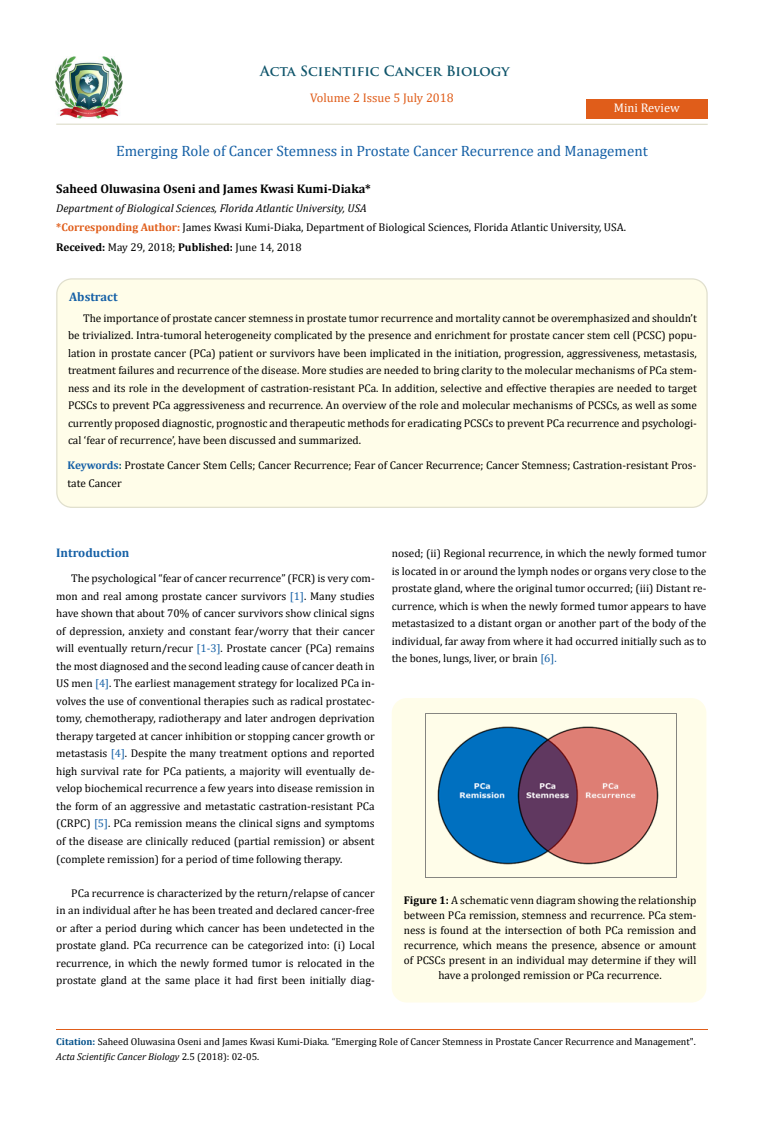
<style>
.page{position:relative;width:764px;height:1127px;background:#fff}
.page>*{position:absolute;margin:0;border:0;box-sizing:border-box;transform-origin:0 0}
.t1{font:15px "Cambria";color:#1560a6}
.t2{font:700 13.75px "Trajan Pro";color:#0e546a}
.t3{font:700 12.5px "Cambria";color:#000}
.t4{font:12.5px "Cambria";color:#e05d1a}
.t5{font:700 12.5px "Cambria";color:#1560a6}
.t6{font:12.5px "Cambria";color:#fff}
.t7{font:11.25px/17.5px "Cambria";color:#000;text-align:justify}
.t8{font:10px/15px "Cambria";color:#000}
.s1{font-style:italic}
.s2{font-weight:700;color:#e05d1a}
.s3{font-weight:700}
.s4{font-weight:700;color:#1560a6}
.s5{font-weight:700;color:#0e546a}
.s6{color:#1560a6}
.s7{font-weight:700;color:#035089}
</style>
<div class="page">
<img style="left:56px;top:57px;width:66px;height:61px">
<div style="left:586px;top:99px;width:121px;height:19px;background:#e05d1a"></div>
<div style="left:57px;top:279px;width:650px;height:228px;background:#fffde9;border-radius:15px"></div>
<div style="left:56px;top:278px;width:651px;height:230px;border:1px solid #e0dfcd;border-radius:15px"></div>
<div style="left:392px;top:698px;width:314px;height:304px;background:#fffde9;border-radius:15px"></div>
<img style="left:426px;top:713px;width:251px;height:163px">
<hr style="left:56px;top:1029px;width:651px;height:1px;background:#e05d1a">
<hr style="left:56px;top:123px;width:651px;height:2px;background:#e0dfcd">
<p class="t2" style="left:260px;top:62px;width:251px">Acta Scientific Cancer Biology</p>
<p class="t4" style="left:310px;top:91px;width:145px">Volume 2 Issue 5 July 2018</p>
<p class="t6" style="left:614px;top:100px;width:67px">Mini Review</p>
<h1 class="t1" style="left:116px;top:142px;width:533px">Emerging Role of Cancer Stemness in Prostate Cancer Recurrence and Management</h1>
<p class="t3" style="left:56px;top:180px;width:316px">Saheed Oluwasina Oseni and James Kwasi Kumi-Diaka*</p>
<p class="t7" style="left:56px;top:198px;width:571px;line-height:19px"><span class="s1">Department of Biological Sciences, Florida Atlantic University, USA<br></span><span class="s2">*Corresponding Author:</span> James Kwasi Kumi-Diaka, Department of Biological Sciences, Florida Atlantic University, USA.</p>
<p class="t7" style="left:56px;top:238px;width:247px"><span class="s3">Received:</span> May 29, 2018; <span class="s3">Published:</span> June 14, 2018</p>
<p class="t5" style="left:69px;top:287px;width:50px">Abstract</p>
<p class="t7" style="left:68px;top:309px;width:630px;text-indent:15px">The importance of prostate cancer stemness in prostate tumor recurrence and mortality cannot be overemphasized and shouldn’t be trivialized. Intra-tumoral heterogeneity complicated by the presence and enrichment for prostate cancer stem cell (PCSC) popu&shy;lation in prostate cancer (PCa) patient or survivors have been implicated in the initiation, progression, aggressiveness, metastasis, treatment failures and recurrence of the disease. More studies are needed to bring clarity to the molecular mechanisms of PCa stem&shy;ness and its role in the development of castration-resistant PCa. In addition, selective and effective therapies are needed to target PCSCs to prevent PCa aggressiveness and recurrence. An overview of the role and molecular mechanisms of PCSCs, as well as some currently proposed diagnostic, prognostic and therapeutic methods for eradicating PCSCs to prevent PCa recurrence and psychologi&shy;cal ‘fear of recurrence’, have been discussed and summarized.</p>
<p class="t7" style="left:68px;top:456px;width:630px"><span class="s4">Keywords</span><span class="s5">:</span> Prostate Cancer Stem Cells; Cancer Recurrence; Fear of Cancer Recurrence; Cancer Stemness; Castration-resistant Pros&shy;tate Cancer</p>
<p class="t5" style="left:56px;top:543px;width:75px">Introduction</p>
<p class="t7" style="left:56px;top:569px;width:320px;text-indent:15px">The psychological “fear of cancer recurrence” (FCR) is very com&shy;mon and real among prostate cancer survivors <span class="s6">[1]</span>. Many studies have shown that about 70% of cancer survivors show clinical signs of depression, anxiety and constant fear/worry that their cancer will eventually return/recur <span class="s6">[1-3]</span>. Prostate cancer (PCa) remains the most diagnosed and the second leading cause of cancer death in US men <span class="s6">[4]</span>. The earliest management strategy for localized PCa in&shy;volves the use of conventional therapies such as radical prostatec&shy;tomy, chemotherapy, radiotherapy and later androgen deprivation therapy targeted at cancer inhibition or stopping cancer growth or metastasis <span class="s6">[4]</span>. Despite the many treatment options and reported high survival rate for PCa patients, a majority will eventually de&shy;velop biochemical recurrence a few years into disease remission in the form of an aggressive and metastatic castration-resistant PCa (CRPC) <span class="s6">[5]</span>. PCa remission means the clinical signs and symptoms of the disease are clinically reduced (partial remission) or absent (complete remission) for a period of time following therapy.</p>
<p class="t7" style="left:56px;top:883px;width:320px;text-indent:15px">PCa recurrence is characterized by the return/relapse of cancer in an individual after he has been treated and declared cancer-free or after a period during which cancer has been undetected in the prostate gland. PCa recurrence can be categorized into: (i) Local recurrence, in which the newly formed tumor is relocated in the prostate gland at the same place it had first been initially diag-</p>
<p class="t7" style="left:392px;top:544px;width:316px">nosed; (ii) Regional recurrence, in which the newly formed tumor is located in or around the lymph nodes or organs very close to the prostate gland, where the original tumor occurred; (iii) Distant re&shy;currence, which is when the newly formed tumor appears to have metastasized to a distant organ or another part of the body of the individual, far away from where it had occurred initially such as to the bones, lungs, liver, or brain <span class="s6">[6].</span></p>
<p class="t7" style="left:404px;top:892px;width:294px;line-height:15px;text-align:center"><span class="s3">Figure 1:</span> A schematic venn diagram showing the relationship between PCa remission, stemness and recurrence. PCa stem&shy;ness is found at the intersection of both PCa remission and recurrence, which means the presence, absence or amount of PCSCs present in an individual may determine if they will have a prolonged remission or PCa recurrence.</p>
<p class="t8" style="left:56px;top:1033px;width:641px"><span class="s7">Citation:</span> Saheed Oluwasina Oseni and James Kwasi Kumi-Diaka<span class="s1">.</span> “Emerging Role of Cancer Stemness in Prostate Cancer Recurrence and Management".<br><span class="s1">Acta Scientific Cancer Biology</span> 2.5 (2018): 02-05.</p>
</div>
